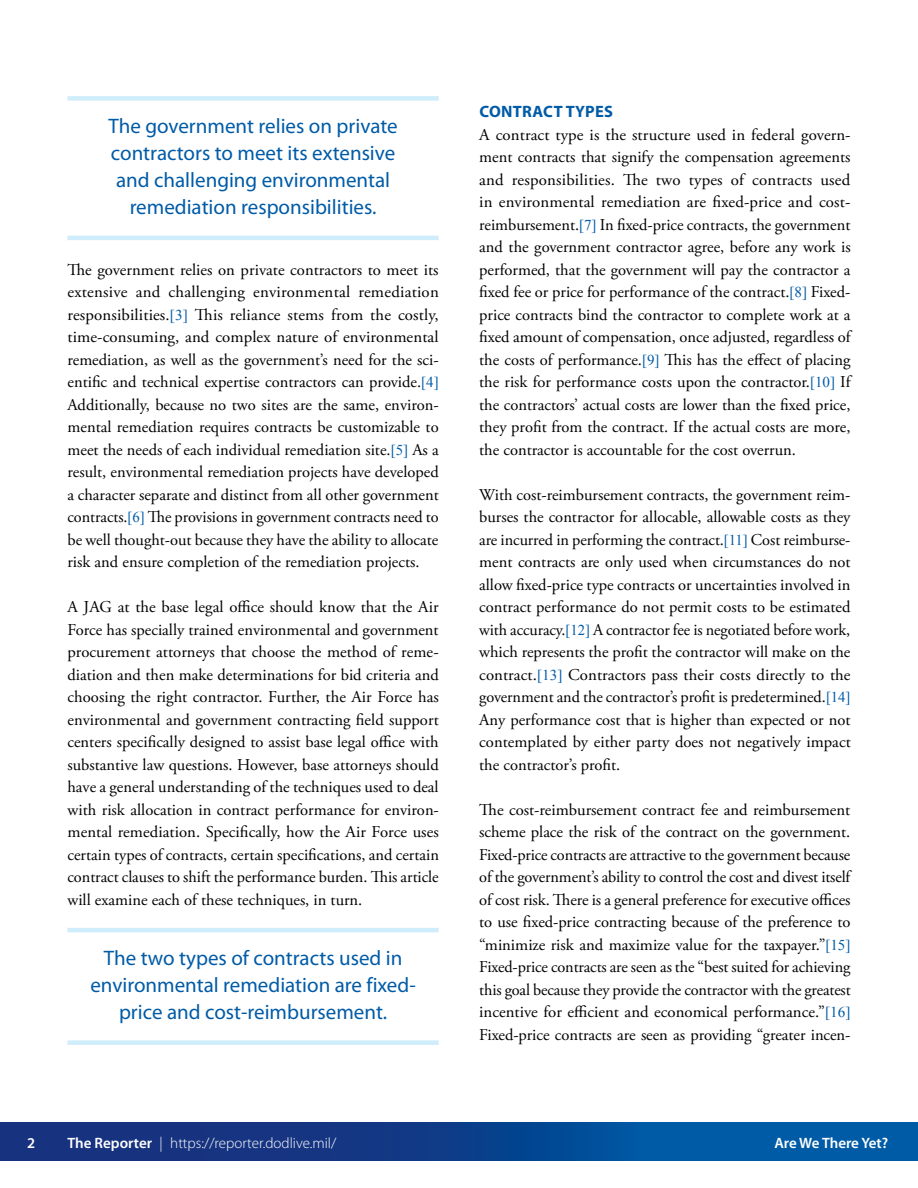
<style>
.page{position:relative;width:918px;height:1188px;background:#fff}
.page>*{position:absolute;margin:0;border:0;box-sizing:border-box;transform-origin:0 0}
.t1{font:21px/27px "Myriad Pro";color:#005ba7;text-align:center}
.t2{font:16.5px/22.5px "Adobe Garamond Pro";letter-spacing:-.01em;color:#000;text-align:justify}
.t3{font:16.5px/22.5px "Adobe Garamond Pro";letter-spacing:-.11em;color:#000}
.t4{font:700 16.5px "Myriad Pro";letter-spacing:.02em;color:#005ba7}
.t5{font:300 15px "Myriad Pro";color:#fff}
.t6{font:600 15px "Myriad Pro";letter-spacing:-.01em;color:#fff}
.s1{font-family:"Times New Roman";font-size:15px;color:#005ba7}
.s2{font-weight:600}
</style>
<div class="page">
<div style="left:0;top:1122px;width:918px;height:39px;background:linear-gradient(to right,#1c2875,#0060ac)"></div>
<div style="left:68px;top:96px;width:371px;height:5px;background:#cfedfb"></div>
<hr style="left:68px;top:236px;width:371px;height:4px;background:#cfedfb">
<hr style="left:68px;top:928px;width:371px;height:4px;background:#cfedfb">
<div style="left:68px;top:1040px;width:371px;height:5px;background:#cfedfb"></div>
<p class="t1" style="left:109px;top:112px;width:291px">The government relies on private contractors to meet its extensive and challenging environmental remediation responsibilities.</p>
<p class="t2" style="left:68px;top:259px;width:373px">The government relies on private contractors to meet its extensive and challenging environmental remediation responsibilities.<span class="s1">[3]</span> This reliance stems from the costly, time-consuming, and complex nature of environmental remediation, as well as the government’s need for the sci&shy;entific and technical expertise contractors can provide.<span class="s1">[4] </span>Additionally, because no two sites are the same, environ&shy;mental remediation requires contracts be customizable to meet the needs of each individual remediation site.<span class="s1">[5]</span> As a result, environmental remediation projects have developed a character separate and distinct from all other government contracts.<span class="s1">[6]</span> The provisions in government contracts need to be well thought-out because they have the ability to allocate risk and ensure completion of the remediation projects.</p>
<p class="t2" style="left:68px;top:596px;width:373px">A JAG at the base legal office should know that the Air Force has specially trained environmental and government procurement attorneys that choose the method of reme&shy;diation and then make determinations for bid criteria and choosing the right contractor. Further, the Air Force has environmental and government contracting field support centers specifically designed to assist base legal office with substantive law questions. However, base attorneys should have a general understanding of the techniques used to deal with risk allocation in contract performance for environ&shy;mental remediation. Specifically, how the Air Force uses certain types of contracts, certain specifications, and certain contract clauses to shift the performance burden. This article will examine each of these techniques, in turn.</p>
<p class="t1" style="left:90px;top:944px;width:327px">The two types of contracts used in environmental remediation are fixed&shy;price and cost-reimbursement.</p>
<h2 class="t4" style="left:479px;top:101px;width:135px">CONTRACT TYPES</h2>
<p class="t3" style="left:479px;top:124px;width:375px">A contract type is the structure used in federal govern&shy;ment contracts that signify the compensation agreements and responsibilities. The two types of contracts used in environmental remediation are fixed-price and cost&shy;reimbursement.<span class="s1">[7]</span> In fixed-price contracts, the government and the government contractor agree, before any work is performed, that the government will pay the contractor a fixed fee or price for performance of the contract.<span class="s1">[8]</span> Fixed&shy;price contracts bind the contractor to complete work at a fixed amount of compensation, once adjusted, regardless of the costs of performance.<span class="s1">[9]</span> This has the effect of placing the risk for performance costs upon the contractor.<span class="s1">[10]</span> If the contractors’ actual costs are lower than the fixed price, they profit from the contract. If the actual costs are more, the contractor is accountable for the cost overrun.</p>
<p class="t2" style="left:479px;top:484px;width:373px">With cost-reimbursement contracts, the government reim&shy;burses the contractor for allocable, allowable costs as they are incurred in performing the contract.<span class="s1">[11]</span> Cost reimburse&shy;ment contracts are only used when circumstances do not allow fixed-price type contracts or uncertainties involved in contract performance do not permit costs to be estimated with accuracy.<span class="s1">[12]</span> A contractor fee is negotiated before work, which represents the profit the contractor will make on the contract.<span class="s1">[13]</span> Contractors pass their costs directly to the government and the contractor’s profit is predetermined.<span class="s1">[14] </span>Any performance cost that is higher than expected or not contemplated by either party does not negatively impact the contractor’s profit.</p>
<p class="t2" style="left:479px;top:799px;width:374px">The cost-reimbursement contract fee and reimbursement scheme place the risk of the contract on the government.<br>Fixed-price contracts are attractive to the government because of the government’s ability to control the cost and divest itself of cost risk. There is a general preference for executive offices to use fixed-price contracting because of the preference to “minimize risk and maximize value for the taxpayer.”<span class="s1">[15] </span>Fixed-price contracts are seen as the “best suited for achieving this goal because they provide the contractor with the greatest incentive for efficient and economical performance.”<span class="s1">[16] </span>Fixed-price contracts are seen as providing “greater incen-</p>
<p class="t6" style="left:27px;top:1133px;width:10px">2</p>
<p class="t5" style="left:68px;top:1134px;width:270px"><span class="s2">The Reporter</span> | https://reporter.dodlive.mil/</p>
<p class="t6" style="left:774px;top:1133px;width:115px">Are We There Yet?</p>
</div>
